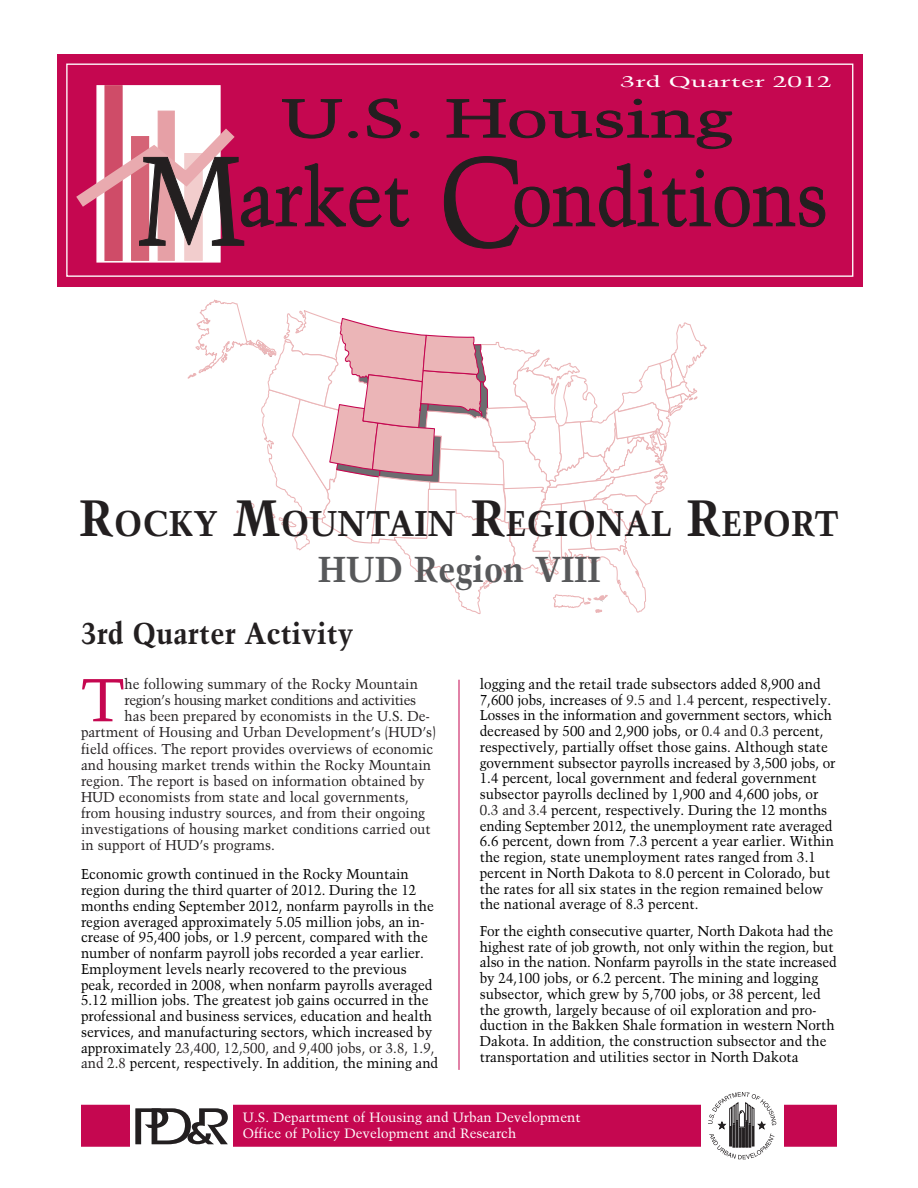
<style>
.page{position:relative;width:918px;height:1188px;background:#fff}
.page>*{position:absolute;margin:0;border:0;box-sizing:border-box;transform-origin:0 0}
.t1{font:79.35px "Trump Mediaeval";color:#231f20;scale:.91 1}
.t2{font:60.45px "Trump Mediaeval";color:#c50750}
.t3{font:53.7px "Trump Mediaeval";color:#231f20;scale:1.37 1}
.t4{font:700 36px "Trump Mediaeval";color:#57585a;scale:.95 1}
.t5{font:700 35.7px "Trump Mediaeval";color:#231f20;scale:.95 1}
.t6{font:700 30px "Trump Mediaeval";color:#231f20;scale:.95 1}
.t7{font:15.3px "Trump Mediaeval";color:#fff;scale:1.73 1}
.t8{font:14.25px/15.8px "Trump Mediaeval";color:#000;scale:.95 1}
.t9{font:14.25px "Trump Mediaeval";color:#231f20;scale:.95 1}
.t10{font:14.25px "Trump Mediaeval";letter-spacing:-.03em;color:#231f20;scale:.95 1}
.t11{font:13.5px/16.2px "Trump Mediaeval";color:#fff}
.s1{font-size:126px}
.s2{font-size:51px}
.s3{color:#231f20}
</style>
<div class="page">
<svg style="left:188px;top:299px;width:519px;height:315px"></svg>
<div style="left:57px;top:54px;width:806px;height:232px;background:#c50750"></div>
<div style="left:96px;top:85px;width:125px;height:178px;background:#fff;border:1px solid #fff"></div>
<div style="left:66px;top:64px;width:787px;height:213px;border:1px solid #fff"></div>
<div style="left:104px;top:85px;width:19px;height:176px;background:#cf4c68;border:1px solid #cf4c68"></div>
<div style="left:131px;top:136px;width:18px;height:125px;background:#d56376;border:1px solid #d56376"></div>
<div style="left:158px;top:111px;width:17px;height:150px;background:#e6a0a6;border:1px solid #e6a0a6"></div>
<div style="left:184px;top:153px;width:19px;height:108px;background:#f2cdcd"></div>
<div style="left:410px;top:131px;width:9px;height:7px;border:1px solid #231f20;border-radius:50%"></div>
<svg style="left:446px;top:98px;width:287px;height:52px"></svg>
<svg style="left:444px;top:156px;width:382px;height:93px"></svg>
<svg style="left:66px;top:98px;width:344px;height:148px"></svg>
<div style="left:81px;top:1105px;width:756px;height:42px;background:#c50750;border:2px solid #c50750"></div>
<div style="left:130px;top:1089px;width:103px;height:75px;background:#fff"></div>
<div style="left:702px;top:1090px;width:82px;height:74px;background:#fff"></div>
<svg style="left:135px;top:1108px;width:93px;height:36px"></svg>
<svg style="left:708px;top:1092px;width:68px;height:67px"></svg>
<hr style="left:459px;top:680px;width:1px;height:390px;background:#c50750">
<p class="t7" style="left:621px;top:72px;width:123px">3rd Quarter 2012</p>
<h3 class="t3" style="left:281px;top:86px;width:331px">U.S. Housing</h3>
<h1 class="t1" style="left:137px;top:150px;width:761px"><span class="s1">M</span>arket <span class="s1">C</span>onditions</h1>
<h3 class="t5" style="left:79px;top:501px;width:801px"><span class="s2">R</span>OCKY <span class="s2">M</span>OUNTAIN <span class="s2">R</span>EGIONAL <span class="s2">R</span>EPORT</h3>
<h3 class="t4" style="left:318px;top:547px;width:300px">HUD Region VIII</h3>
<h3 class="t6" style="left:81px;top:615px;width:289px">3rd Quarter Activity</h3>
<h2 class="t2" style="left:81px;top:663px;width:45px">T</h2>
<p class="t9" style="left:125px;top:675px;width:310px">he following summary of the Rocky Mountain</p>
<p class="t10" style="left:125px;top:692px;width:308px">region’s housing market conditions and activities</p>
<p class="t9" style="left:125px;top:708px;width:323px">has been prepared by economists in the U.S. De-</p>
<p class="t9" style="left:81px;top:724px;width:375px">partment of Housing and Urban Development’s (HUD’s)</p>
<p class="t9" style="left:81px;top:740px;width:372px">field offices. The report provides overviews of economic</p>
<p class="t9" style="left:81px;top:756px;width:370px">and housing market trends within the Rocky Mountain</p>
<p class="t9" style="left:81px;top:772px;width:363px">region. The report is based on information obtained by</p>
<p class="t9" style="left:81px;top:788px;width:347px">HUD economists from state and local governments,</p>
<p class="t9" style="left:81px;top:804px;width:364px">from housing industry sources, and from their ongoing</p>
<p class="t9" style="left:81px;top:821px;width:370px">investigations of housing market conditions carried out</p>
<p class="t9" style="left:81px;top:837px;width:206px">in support of HUD’s programs.</p>
<p class="t8" style="left:81px;top:866px;width:377px">Economic growth continued in the Rocky Mountain region during the third quarter of 2012. During the 12 months ending September 2012, nonfarm payrolls in the region averaged approximately 5.05 million jobs, an in&shy;crease of 95,400 jobs, or 1.9 percent, compared with the number of nonfarm payroll jobs recorded a year earlier.<br>Employment levels nearly recovered to the previous peak, recorded in 2008, when nonfarm payrolls averaged 5.12 million jobs. The greatest job gains occurred in the professional and business services, education and health services, and manufacturing sectors, which increased by approximately <span class="s3">23,400, 12,500, and 9,400 jobs, or 3.8, 1.9, and 2.8</span> percent, respectively. In addition, the mining and</p>
<p class="t8" style="left:480px;top:676px;width:376px">logging and the retail trade subsectors added 8,900 and 7,600 jobs, increases of <span class="s3">9.5 and 1.4</span> percent, respectively.<br>Losses in the information and government sectors, which decreased by 500 and 2,900 jobs, or <span class="s3">0.4 and 0.3</span> percent, respectively, partially offset those gains. Although state government subsector payrolls increased by 3,500 jobs, or 1.4 percent, local government and federal government subsector payrolls declined by 1,900 and 4,600 jobs, or <span class="s3">0.3 and 3.4</span> percent, respectively. During the 12 months ending September 2012, the unemployment rate averaged 6.6 percent, down from 7.3 percent a year earlier. Within the region, state unemployment rates ranged from 3.1 percent in North Dakota to 8.0 percent in Colorado, but the rates for all six states in the region remained below the national average of 8.3 percent.</p>
<p class="t8" style="left:480px;top:923px;width:377px">For the eighth consecutive quarter, North Dakota had the highest rate of job growth, not only within the region, but also in the nation. Nonfarm payrolls in the state increased by 24,100 jobs, or 6.2 percent. The mining and logging subsector, which grew by 5,700 jobs, or 38 percent, led the growth, largely because of oil exploration and pro&shy;duction in the Bakken Shale formation in western North Dakota. In addition, the construction subsector and the transportation and utilities sector in North Dakota</p>
<p class="t11" style="left:243px;top:1109px;width:339px">U.S. Department of Housing and Urban Development<br>Office of Policy Development and Research</p>
</div>
